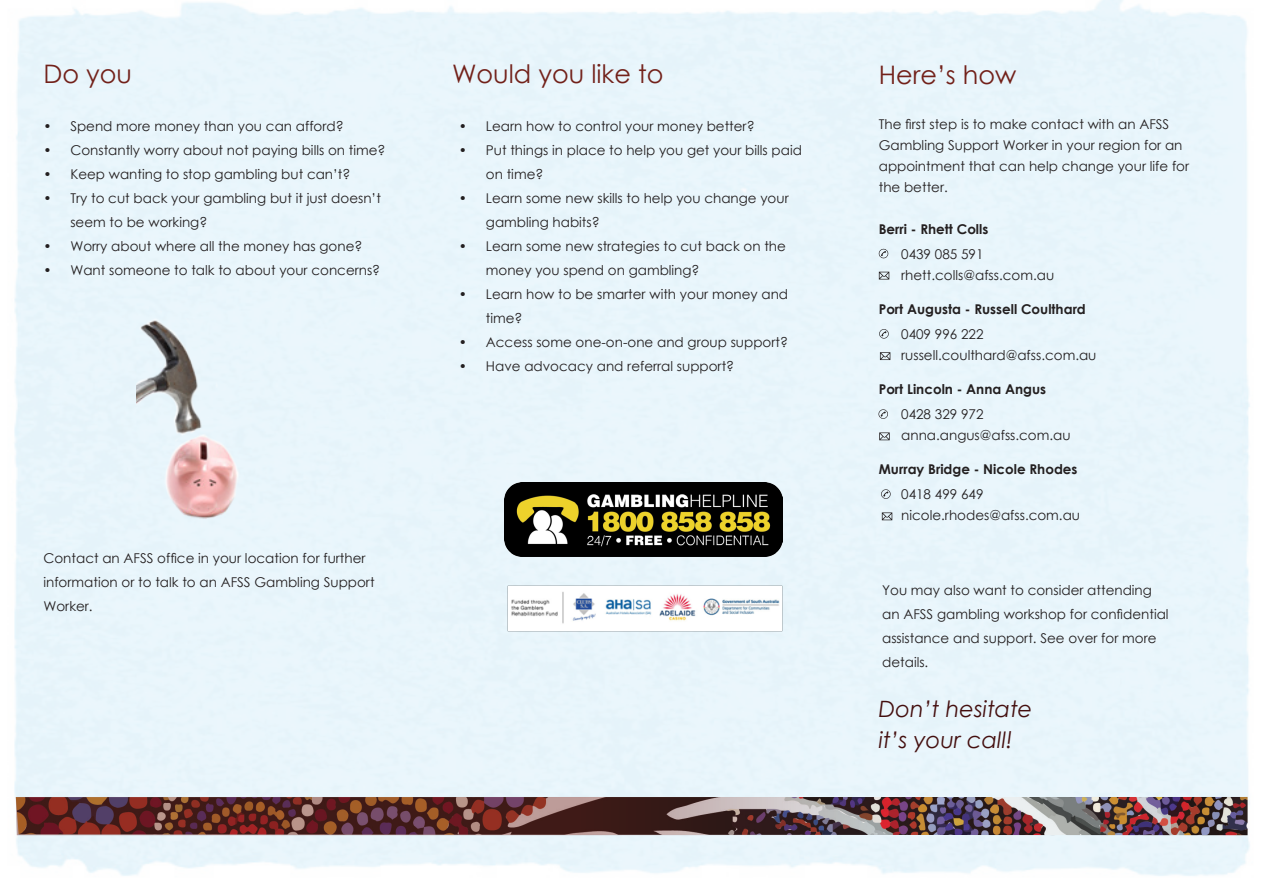
<style>
.page{position:relative;width:1263px;height:893px;background:#fff}
.page>*{position:absolute;margin:0;border:0;box-sizing:border-box;transform-origin:0 0}
.t1{font:25.5px "Century Gothic";color:#72211a}
.t2{font:italic 22.5px "Century Gothic";color:#440f0f}
.t3{font:13.5px/24px "Century Gothic";color:#231f20}
.t4{font:700 13.5px "Century Gothic";color:#231f20}
</style>
<div class="page">
<div style="left:14px;top:0;width:1236px;height:876px;background:#e8f6fc"></div>
<img style="left:136px;top:311px;width:129px;height:225px">
<img style="left:505px;top:483px;width:277px;height:74px">
<img style="left:507px;top:586px;width:275px;height:45px">
<svg style="left:879px;top:248px;width:9px;height:10px"></svg>
<svg style="left:879px;top:329px;width:10px;height:10px"></svg>
<svg style="left:880px;top:352px;width:10px;height:8px"></svg>
<svg style="left:878px;top:409px;width:10px;height:10px"></svg>
<svg style="left:879px;top:432px;width:11px;height:8px"></svg>
<svg style="left:879px;top:272px;width:10px;height:8px"></svg>
<img style="left:1128px;top:797px;width:120px;height:38px">
<img style="left:16px;top:797px;width:1112px;height:38px">
<svg style="left:881px;top:489px;width:10px;height:10px"></svg>
<svg style="left:882px;top:512px;width:10px;height:8px"></svg>
<p class="t1" style="left:43px;top:56px;width:90px">Do you</p>
<p class="t3" style="left:43px;top:114px;width:302px">• Spend more money than you can afford?</p>
<p class="t3" style="left:43px;top:138px;width:344px">• Constantly worry about not paying bills on time?</p>
<p class="t3" style="left:43px;top:162px;width:309px">• Keep wanting to stop gambling but can’t?</p>
<p class="t3" style="left:70px;top:186px;width:312px;text-indent:-27px">• Try to cut back your gambling but it just doesn’t seem to be working?</p>
<p class="t3" style="left:43px;top:234px;width:321px">• Worry about where all the money has gone?</p>
<p class="t3" style="left:43px;top:258px;width:338px">• Want someone to talk to about your concerns?</p>
<p class="t1" style="left:452px;top:56px;width:213px">Would you like to</p>
<p class="t3" style="left:459px;top:114px;width:297px">• Learn how to control your money better?</p>
<p class="t3" style="left:486px;top:138px;width:317px;text-indent:-27px">• Put things in place to help you get your bills paid on time?</p>
<p class="t3" style="left:486px;top:186px;width:304px;text-indent:-27px">• Learn some new skills to help you change your gambling habits?</p>
<p class="t3" style="left:486px;top:234px;width:301px;text-indent:-27px">• Learn some new strategies to cut back on the money you spend on gambling?</p>
<p class="t3" style="left:486px;top:282px;width:304px;text-indent:-27px">• Learn how to be smarter with your money and time?</p>
<p class="t3" style="left:459px;top:330px;width:331px">• Access some one-on-one and group support?</p>
<p class="t3" style="left:459px;top:354px;width:277px">• Have advocacy and referral support?</p>
<p class="t3" style="left:43px;top:546px;width:333px">Contact an AFSS office in your location for further information or to talk to an AFSS Gambling Support<br>Worker.</p>
<p class="t1" style="left:879px;top:57px;width:139px">Here’s how</p>
<p class="t3" style="left:879px;top:113px;width:312px;line-height:21px">The first step is to make contact with an AFSS Gambling Support Worker in your region for an appointment that can help change your life for the better.</p>
<p class="t4" style="left:879px;top:219px;width:111px">Berri - Rhett Colls</p>
<p class="t3" style="left:901px;top:242px;width:84px">0439 085 591</p>
<p class="t3" style="left:901px;top:263px;width:154px">rhett.colls@afss.com.au</p>
<p class="t4" style="left:879px;top:299px;width:209px">Port Augusta - Russell Coulthard</p>
<p class="t3" style="left:901px;top:322px;width:84px">0409 996 222</p>
<p class="t3" style="left:901px;top:343px;width:197px">russell.coulthard@afss.com.au</p>
<p class="t4" style="left:879px;top:379px;width:169px">Port Lincoln - Anna Angus</p>
<p class="t3" style="left:901px;top:402px;width:84px">0428 329 972</p>
<p class="t3" style="left:901px;top:423px;width:171px">anna.angus@afss.com.au</p>
<p class="t4" style="left:879px;top:459px;width:200px">Murray Bridge - Nicole Rhodes</p>
<p class="t3" style="left:901px;top:482px;width:84px">0418 499 649</p>
<p class="t3" style="left:901px;top:503px;width:180px">nicole.rhodes@afss.com.au</p>
<p class="t3" style="left:882px;top:578px;width:288px">You may also want to consider attending an AFSS gambling workshop for confidential assistance and support. See over for more details.</p>
<p class="t2" style="left:879px;top:693px;width:155px">Don’t hesitate</p>
<p class="t2" style="left:879px;top:724px;width:136px">it’s your call!</p>
</div>
